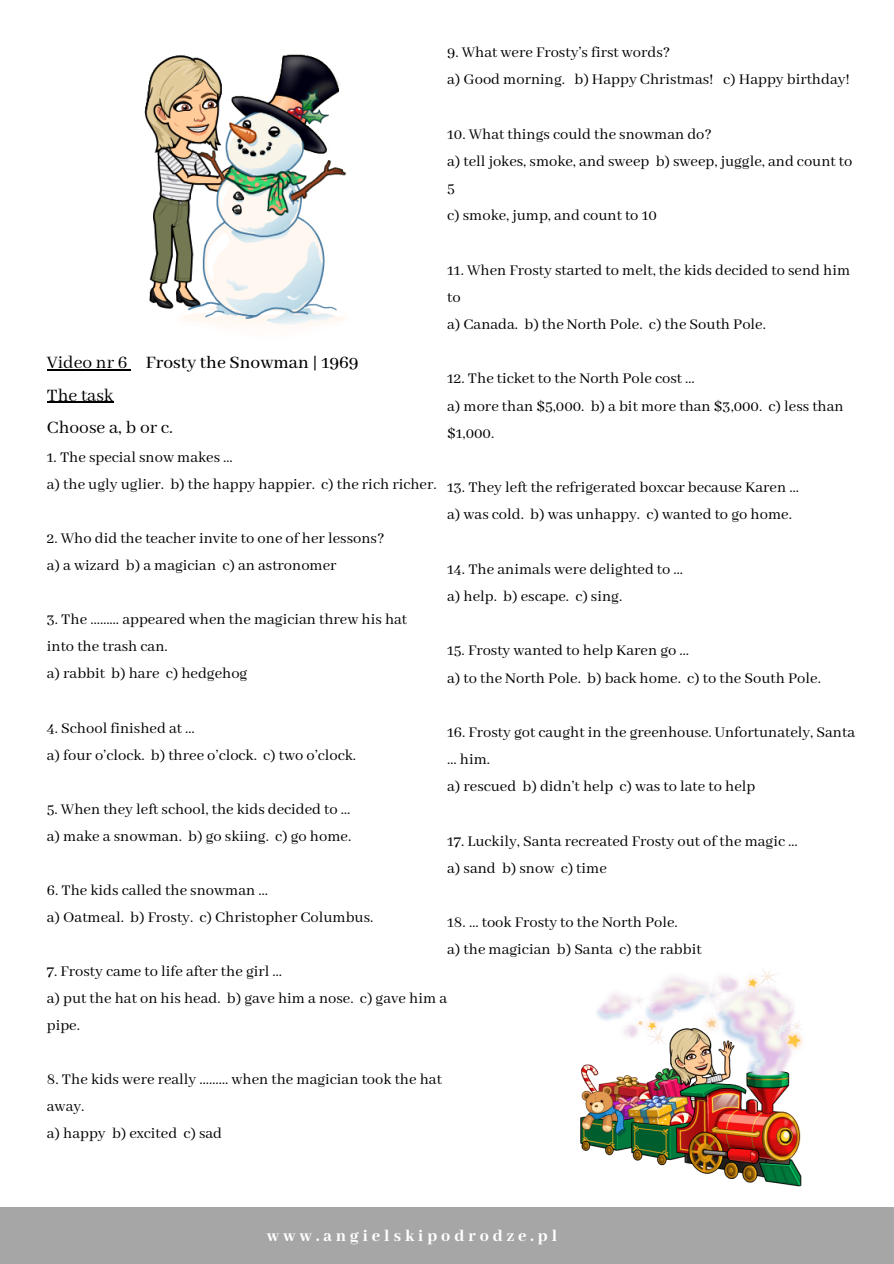
<style>
.page{position:relative;width:894px;height:1264px;background:#fff}
.page>*{position:absolute;margin:0;border:0;box-sizing:border-box;transform-origin:0 0}
.t1{font:19.35px/32.2px "Abhaya Libre";color:#000}
.t2{font:800 18px "Abhaya Libre";letter-spacing:.22em;color:#fff}
.t3{font:16.5px/27.2px "Abhaya Libre";color:#000}
.s1{font-weight:500}
</style>
<div class="page">
<div style="left:0;top:1207px;width:893px;height:56px;background:#a6a6a6"></div>
<hr style="left:47px;top:369px;width:80px;height:1px;background:#000">
<hr style="left:47px;top:401px;width:66px;height:1px;background:#000">
<img style="left:580px;top:970px;width:223px;height:217px">
<img style="left:144px;top:54px;width:203px;height:272px">
<p class="t3" style="left:447px;top:40px;width:404px">9. What were Frosty’s first words?<br>a) Good morning. b) Happy Christmas! c) Happy birthday!</p>
<p class="t3" style="left:447px;top:121px;width:406px">10. What things could the snowman do?<br>a) tell jokes, smoke, and sweep b) sweep, juggle, and count to<br>5<br>c) smoke, jump, and count to 10</p>
<p class="t1" style="left:47px;top:347px;width:313px">Video nr 6 <span class="s1">Frosty the Snowman | 1969<br></span>The task<br>Choose a, b or c.</p>
<p class="t3" style="left:47px;top:444px;width:391px">1. The special snow makes …<br>a) the ugly uglier. b) the happy happier. c) the rich richer.</p>
<p class="t3" style="left:47px;top:525px;width:339px">2. Who did the teacher invite to one of her lessons? a) a wizard b) a magician c) an astronomer</p>
<p class="t3" style="left:47px;top:606px;width:362px">3. The ……… appeared when the magician threw his hat into the trash can.<br>a) rabbit b) hare c) hedgehog</p>
<p class="t3" style="left:447px;top:257px;width:404px">11. When Frosty started to melt, the kids decided to send him to<br>a) Canada. b) the North Pole. c) the South Pole.</p>
<p class="t3" style="left:447px;top:366px;width:398px">12. The ticket to the North Pole cost …<br>a) more than $5,000. b) a bit more than $3,000. c) less than $1,000.</p>
<p class="t3" style="left:447px;top:474px;width:353px">13. They left the refrigerated boxcar because Karen … a) was cold. b) was unhappy. c) wanted to go home.</p>
<p class="t3" style="left:447px;top:556px;width:237px">14. The animals were delighted to … a) help. b) escape. c) sing.</p>
<p class="t3" style="left:447px;top:637px;width:375px">15. Frosty wanted to help Karen go …<br>a) to the North Pole. b) back home. c) to the South Pole.</p>
<p class="t3" style="left:47px;top:715px;width:311px">4. School finished at …<br>a) four o’clock. b) three o’clock. c) two o’clock.</p>
<p class="t3" style="left:47px;top:796px;width:306px">5. When they left school, the kids decided to … a) make a snowman. b) go skiing. c) go home.</p>
<p class="t3" style="left:47px;top:877px;width:328px">6. The kids called the snowman …<br>a) Oatmeal. b) Frosty. c) Christopher Columbus.</p>
<p class="t3" style="left:447px;top:719px;width:409px">16. Frosty got caught in the greenhouse. Unfortunately, Santa … him.<br>a) rescued b) didn’t help c) was to late to help</p>
<p class="t3" style="left:447px;top:828px;width:352px">17. Luckily, Santa recreated Frosty out of the magic … a) sand b) snow c) time</p>
<p class="t3" style="left:447px;top:909px;width:256px">18. … took Frosty to the North Pole.<br>a) the magician b) Santa c) the rabbit</p>
<p class="t3" style="left:47px;top:958px;width:401px">7. Frosty came to life after the girl …<br>a) put the hat on his head. b) gave him a nose. c) gave him a pipe.</p>
<p class="t3" style="left:47px;top:1066px;width:396px">8. The kids were really ……… when the magician took the hat away.<br>a) happy b) excited c) sad</p>
<p class="t2" style="left:266px;top:1225px;width:292px">www.angielskipodrodze.pl</p>
</div>
